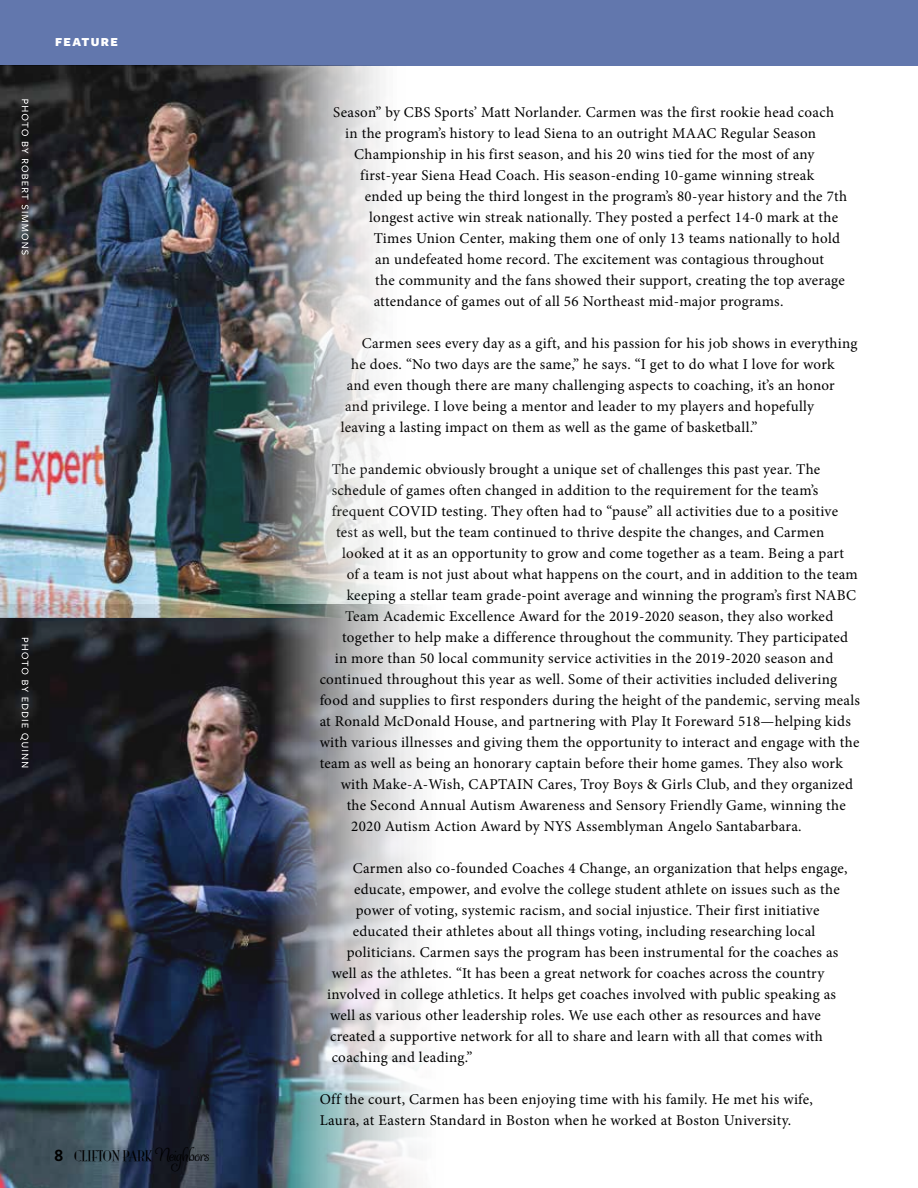
<style>
.page{position:relative;width:918px;height:1188px;background:#fff}
.page>*{position:absolute;margin:0;border:0;box-sizing:border-box;transform-origin:0 0}
.t1{font:15px/21px "Minion Pro";letter-spacing:.02em;color:#000}
.t2{font:13.5px "Mona Lisa Solid ITCTT";color:#000}
.t3{font:900 12.75px "Freight Sans Pro";letter-spacing:.105em;color:#fff}
.s1{font-family:"Brandon Grotesque";font-weight:700;font-size:16.5px}
.s2{font-family:"Ladybird";font-size:19.5px}
</style>
<div class="page">
<img style="left:0;top:604px;width:423px;height:584px">
<div style="left:0;top:0;width:918px;height:65px;background:#6277ad"></div>
<img style="left:0;top:65px;width:417px;height:552px">
<svg style="left:22px;top:99px;width:6px;height:156px"></svg>
<svg style="left:20px;top:638px;width:8px;height:129px"></svg>
<p class="t3" style="left:55px;top:33px;width:64px">FEATURE</p>
<p class="t2" style="left:54px;top:1148px;width:157px"><span class="s1">8</span> CLIFTON PARK <span class="s2">Neighbors</span></p>
<p class="t1" style="left:333px;top:102px;width:502px">Season” by CBS Sports’ Matt Norlander. Carmen was the first rookie head coach</p>
<p class="t1" style="left:345px;top:123px;width:473px">in the program’s history to lead Siena to an outright MAAC Regular Season</p>
<p class="t1" style="left:354px;top:144px;width:462px">Championship in his first season, and his 20 wins tied for the most of any</p>
<p class="t1" style="left:360px;top:165px;width:456px">first-year Siena Head Coach. His season-ending 10-game winning streak</p>
<p class="t1" style="left:365px;top:186px;width:484px">ended up being the third longest in the program’s 80-year history and the 7th</p>
<p class="t1" style="left:369px;top:207px;width:470px">longest active win streak nationally. They posted a perfect 14-0 mark at the</p>
<p class="t1" style="left:374px;top:228px;width:468px">Times Union Center, making them one of only 13 teams nationally to hold</p>
<p class="t1" style="left:375px;top:249px;width:451px">an undefeated home record. The excitement was contagious throughout</p>
<p class="t1" style="left:375px;top:270px;width:471px">the community and the fans showed their support, creating the top average</p>
<p class="t1" style="left:374px;top:291px;width:411px">attendance of games out of all 56 Northeast mid-major programs.</p>
<p class="t1" style="left:362px;top:333px;width:497px">Carmen sees every day as a gift, and his passion for his job shows in everything</p>
<p class="t1" style="left:351px;top:354px;width:485px">he does. “No two days are the same,” he says. “I get to do what I love for work</p>
<p class="t1" style="left:347px;top:375px;width:490px">and even though there are many challenging aspects to coaching, it’s an honor</p>
<p class="t1" style="left:345px;top:396px;width:471px">and privilege. I love being a mentor and leader to my players and hopefully</p>
<p class="t1" style="left:341px;top:417px;width:418px">leaving a lasting impact on them as well as the game of basketball.”</p>
<p class="t1" style="left:332px;top:459px;width:490px">The pandemic obviously brought a unique set of challenges this past year. The</p>
<p class="t1" style="left:332px;top:480px;width:488px">schedule of games often changed in addition to the requirement for the team’s</p>
<p class="t1" style="left:332px;top:501px;width:508px">frequent COVID testing. They often had to “pause” all activities due to a positive</p>
<p class="t1" style="left:336px;top:522px;width:490px">test as well, but the team continued to thrive despite the changes, and Carmen</p>
<p class="t1" style="left:342px;top:543px;width:504px">looked at it as an opportunity to grow and come together as a team. Being a part</p>
<p class="t1" style="left:347px;top:564px;width:513px">of a team is not just about what happens on the court, and in addition to the team</p>
<p class="t1" style="left:347px;top:585px;width:511px">keeping a stellar team grade-point average and winning the program’s first NABC</p>
<p class="t1" style="left:345px;top:606px;width:490px">Team Academic Excellence Award for the 2019-2020 season, they also worked</p>
<p class="t1" style="left:342px;top:627px;width:507px">together to help make a difference throughout the community. They participated</p>
<p class="t1" style="left:335px;top:648px;width:500px">in more than 50 local community service activities in the 2019-2020 season and</p>
<p class="t1" style="left:320px;top:669px;width:519px">continued throughout this year as well. Some of their activities included delivering</p>
<p class="t1" style="left:320px;top:690px;width:542px">food and supplies to first responders during the height of the pandemic, serving meals</p>
<p class="t1" style="left:320px;top:711px;width:533px">at Ronald McDonald House, and partnering with Play It Foreward 518—helping kids</p>
<p class="t1" style="left:320px;top:732px;width:541px">with various illnesses and giving them the opportunity to interact and engage with the</p>
<p class="t1" style="left:320px;top:753px;width:525px">team as well as being an honorary captain before their home games. They also work</p>
<p class="t1" style="left:341px;top:774px;width:514px">with Make-A-Wish, CAPTAIN Cares, Troy Boys &amp; Girls Club, and they organized</p>
<p class="t1" style="left:347px;top:795px;width:501px">the Second Annual Autism Awareness and Sensory Friendly Game, winning the</p>
<p class="t1" style="left:351px;top:816px;width:452px">2020 Autism Action Award by NYS Assemblyman Angelo Santabarbara.</p>
<p class="t1" style="left:353px;top:858px;width:496px">Carmen also co-founded Coaches 4 Change, an organization that helps engage,</p>
<p class="t1" style="left:354px;top:879px;width:487px">educate, empower, and evolve the college student athlete on issues such as the</p>
<p class="t1" style="left:356px;top:900px;width:465px">power of voting, systemic racism, and social injustice. Their first initiative</p>
<p class="t1" style="left:353px;top:921px;width:464px">educated their athletes about all things voting, including researching local</p>
<p class="t1" style="left:347px;top:942px;width:493px">politicians. Carmen says the program has been instrumental for the coaches as</p>
<p class="t1" style="left:332px;top:963px;width:494px">well as the athletes. “It has been a great network for coaches across the country</p>
<p class="t1" style="left:327px;top:984px;width:510px">involved in college athletics. It helps get coaches involved with public speaking as</p>
<p class="t1" style="left:330px;top:1005px;width:492px">well as various other leadership roles. We use each other as resources and have</p>
<p class="t1" style="left:330px;top:1026px;width:494px">created a supportive network for all to share and learn with all that comes with</p>
<p class="t1" style="left:332px;top:1047px;width:142px">coaching and leading.”</p>
<p class="t1" style="left:320px;top:1089px;width:495px">Off the court, Carmen has been enjoying time with his family. He met his wife,<br>Laura, at Eastern Standard in Boston when he worked at Boston University.</p>
</div>
